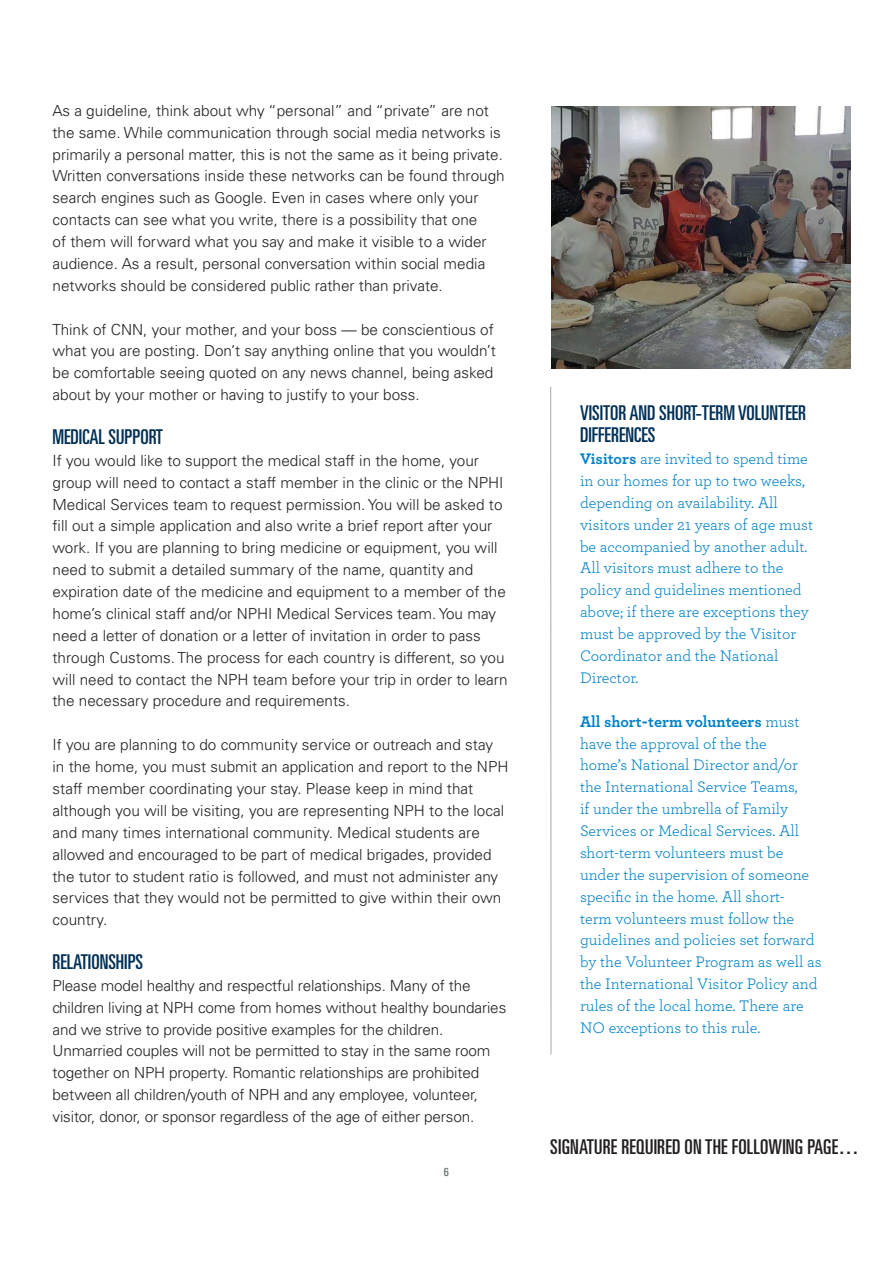
<style>
.page{position:relative;width:893px;height:1263px;background:#fff}
.page>*{position:absolute;margin:0;border:0;box-sizing:border-box;transform-origin:0 0}
.t1{font:ultra-condensed 20.4px/21.9px "Univers";color:#002f55}
.t2{font:ultra-condensed 20.4px "Univers";letter-spacing:.01em;color:#231f20}
.t3{font:16.05px/21.9px "Archer";color:#0081c6}
.t4{font:300 15.3px/21.9px "Univers";color:#231f20}
.t5{font:condensed 11.7px "Univers";color:#596262}
.s1{font-weight:700}
</style>
<div class="page">
<hr style="left:550px;top:387px;width:1px;height:668px;background:#a7a9ac">
<img style="left:551px;top:106px;width:299px;height:263px">
<p class="t4" style="left:52px;top:101px;width:454px">As a guideline, think about why “personal” and “private” are not the same. While communication through social media networks is primarily a personal matter, this is not the same as it being private.<br>Written conversations inside these networks can be found through search engines such as Google. Even in cases where only your contacts can see what you write, there is a possibility that one<br>of them will forward what you say and make it visible to a wider audience. As a result, personal conversation within social media networks should be considered public rather than private.</p>
<p class="t4" style="left:52px;top:320px;width:445px">Think of CNN, your mother, and your boss — be conscientious of what you are posting. Don’t say anything online that you wouldn’t be comfortable seeing quoted on any news channel, being asked about by your mother or having to justify to your boss.</p>
<h1 class="t1" style="left:53px;top:427px;width:112px">MEDICAL SUPPORT</h1>
<p class="t4" style="left:53px;top:451px;width:456px">If you would like to support the medical staff in the home, your group will need to contact a staff member in the clinic or the NPHI Medical Services team to request permission. You will be asked to fill out a simple application and also write a brief report after your work. If you are planning to bring medicine or equipment, you will need to submit a detailed summary of the name, quantity and expiration date of the medicine and equipment to a member of the home’s clinical staff and/or NPHI Medical Services team. You may need a letter of donation or a letter of invitation in order to pass through Customs. The process for each country is different, so you will need to contact the NPH team before your trip in order to learn the necessary procedure and requirements.</p>
<p class="t4" style="left:53px;top:735px;width:457px">If you are planning to do community service or outreach and stay in the home, you must submit an application and report to the NPH staff member coordinating your stay. Please keep in mind that although you will be visiting, you are representing NPH to the local and many times international community. Medical students are allowed and encouraged to be part of medical brigades, provided the tutor to student ratio is followed, and must not administer any services that they would not be permitted to give within their own country.</p>
<h1 class="t1" style="left:53px;top:952px;width:92px">RELATIONSHIPS</h1>
<p class="t4" style="left:53px;top:976px;width:455px">Please model healthy and respectful relationships. Many of the children living at NPH come from homes without healthy boundaries and we strive to provide positive examples for the children.<br>Unmarried couples will not be permitted to stay in the same room together on NPH property. Romantic relationships are prohibited between all children/youth of NPH and any employee, volunteer, visitor, donor, or sponsor regardless of the age of either person.</p>
<p class="t5" style="left:444px;top:1168px;width:7px">6</p>
<h1 class="t1" style="left:580px;top:404px;width:228px">VISITOR AND SHORT-TERM VOLUNTEER<br>DIFFERENCES</h1>
<p class="t3" style="left:580px;top:449px;width:235px"><span class="s1">Visitors</span> are invited to spend time in our homes for up to two weeks, depending on availability. All visitors under 21 years of age must be accompanied by another adult.<br>All visitors must adhere to the policy and guidelines mentioned above; if there are exceptions they must be approved by the Visitor<br>Coordinator and the National<br>Director.</p>
<p class="t3" style="left:580px;top:711px;width:243px"><span class="s1">All short-term volunteers</span> must have the approval of the the<br>home’s National Director and/or the International Service Teams,<br>if under the umbrella of Family<br>Services or Medical Services. All short-term volunteers must be under the supervision of someone specific in the home. All short-<br>term volunteers must follow the guidelines and policies set forward by the Volunteer Program as well as the International Visitor Policy and rules of the local home. There are<br>NO exceptions to this rule.</p>
<h1 class="t2" style="left:550px;top:1139px;width:310px">SIGNATURE REQUIRED ON THE FOLLOWING PAGE…</h1>
</div>
